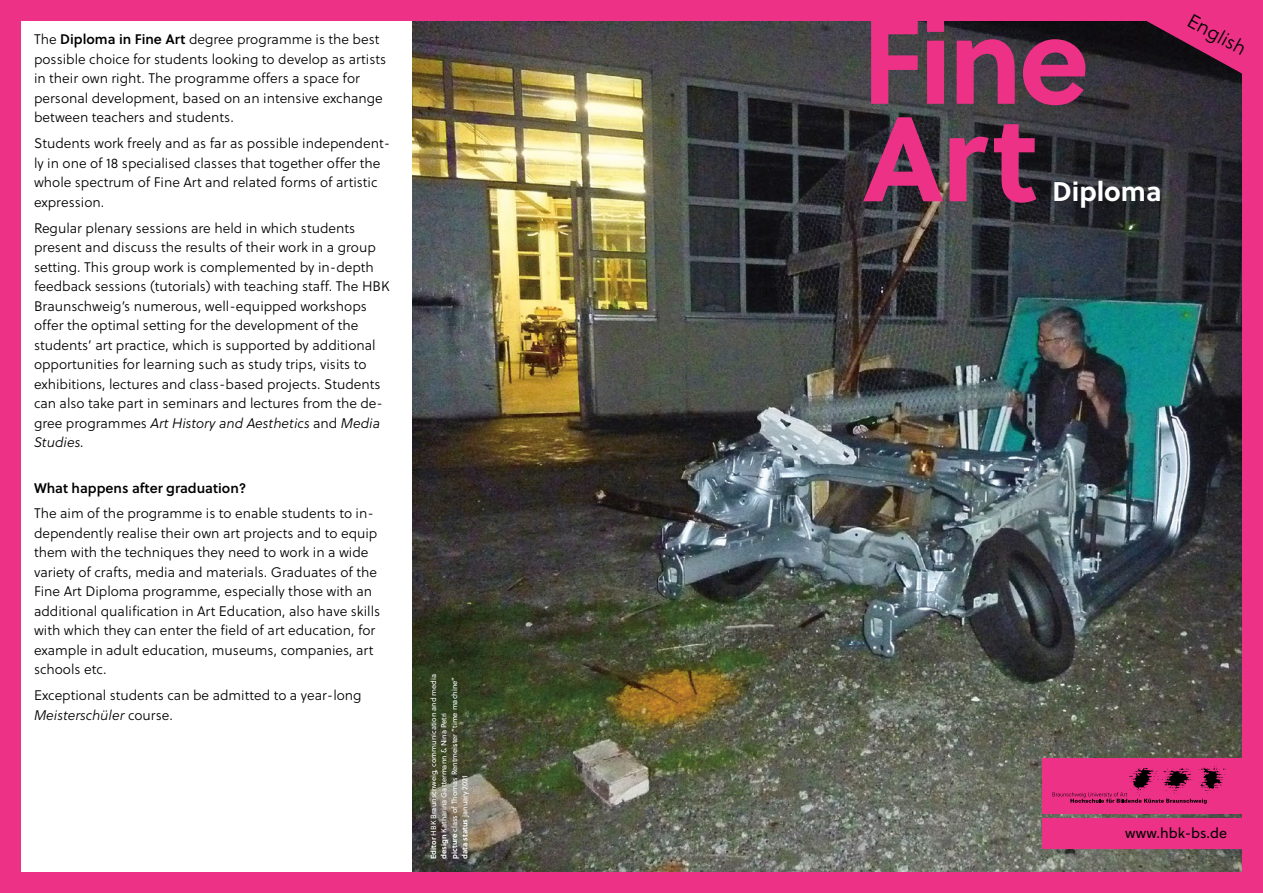
<style>
.page{position:relative;width:1263px;height:893px;background:#ed3186}
.page>*{position:absolute;margin:0;border:0;box-sizing:border-box;transform-origin:0 0}
.H_1{font:700 120px "Soleil";letter-spacing:-.03em;color:#ed3186}
.H_2{font:700 27px "Soleil";color:#fff}
.fließtext{font:300 19.5px "Soleil";color:#000}
.Infos_Light{font:14.25px "Soleil";color:#000}
.fließtext-2{font:300 13.8px/19.5px "Soleil";color:#000}
.fließtext-3{font:13.8px "Soleil Sb";color:#000}
.fließtext-4{font:7.5px/10.5px "Soleil";color:#fff}
.s1{font-family:"Soleil Sb";font-weight:400}
.s2{font-family:"Soleil Lt";font-weight:400;font-style:italic}
.s3{font-weight:700}
</style>
<div class="page">
<div style="left:21px;top:21px;width:1221px;height:851px;background:#fff"></div>
<img style="left:412px;top:21px;width:830px;height:851px">
<div style="left:1043px;top:758px;width:220px;height:56px;background:#ed3186"></div>
<div style="left:1043px;top:818px;width:220px;height:30px;background:#ed3186"></div>
<svg style="left:1052px;top:766px;width:175px;height:38px"></svg>
<svg style="left:1108px;top:21px;width:134px;height:64px"></svg>
<p class="fließtext-2" style="left:34px;top:30px;width:354px">The <span class="s1">Diploma in Fine Art</span> degree programme is the best possible choice for students looking to develop as artists in their own right. The programme offers a space for personal development, based on an intensive exchange between teachers and students.</p>
<p class="fließtext-2" style="left:34px;top:134px;width:358px">Students work freely and as far as possible independent&shy;ly in one of 18 specialised classes that together offer the whole spectrum of Fine Art and related forms of artistic expression.</p>
<p class="fließtext-2" style="left:34px;top:218px;width:357px">Regular plenary sessions are held in which students present and discuss the results of their work in a group setting. This group work is complemented by in-depth feedback sessions (tutorials) with teaching staff. The HBK Braunschweig’s numerous, well-equipped workshops offer the optimal setting for the development of the students’ art practice, which is supported by additional opportunities for learning such as study trips, visits to exhibitions, lectures and class-based projects. Students can also take part in seminars and lectures from the de&shy;gree programmes <span class="s2">Art History and Aesthetics</span> and <span class="s2">Media Studies.</span></p>
<p class="fließtext-3" style="left:34px;top:477px;width:214px">What happens after graduation?</p>
<p class="fließtext-2" style="left:34px;top:504px;width:348px">The aim of the programme is to enable students to in&shy;dependently realise their own art projects and to equip them with the techniques they need to work in a wide variety of crafts, media and materials. Graduates of the Fine Art Diploma programme, especially those with an additional qualification in Art Education, also have skills with which they can enter the field of art education, for example in adult education, museums, companies, art schools etc.</p>
<p class="fließtext-2" style="left:34px;top:686px;width:329px">Exceptional students can be admitted to a year-long<br><span class="s2">Meisterschüler</span> course.</p>
<p class="fließtext-4" style="left:428px;top:859px;width:187px;rotate:-90deg"><span class="s3">Editor</span> HBK Braunschweig, communication and media</p>
<p class="fließtext-4" style="left:449px;top:859px;width:184px;rotate:-90deg"><span class="s3">picture</span> class of Thomas Rentmeister “time machine” <span class="s3">data status</span> january 2021</p>
<p class="fließtext-4" style="left:438px;top:859px;width:148px;rotate:-90deg"><span class="s3">design</span> Katharina Gattermann &amp; Nina Petri</p>
<p class="H_1" style="left:862px;top:-32px;width:229px">Fine</p>
<p class="H_1" style="left:862px;top:66px;width:178px">Art</p>
<p class="H_2" style="left:1052px;top:171px;width:111px">Diploma</p>
<p class="fließtext" style="left:1195px;top:7px;width:66px;rotate:29deg">English</p>
<p class="Infos_Light" style="left:1125px;top:823px;width:104px">www.hbk-bs.de</p>
</div>
